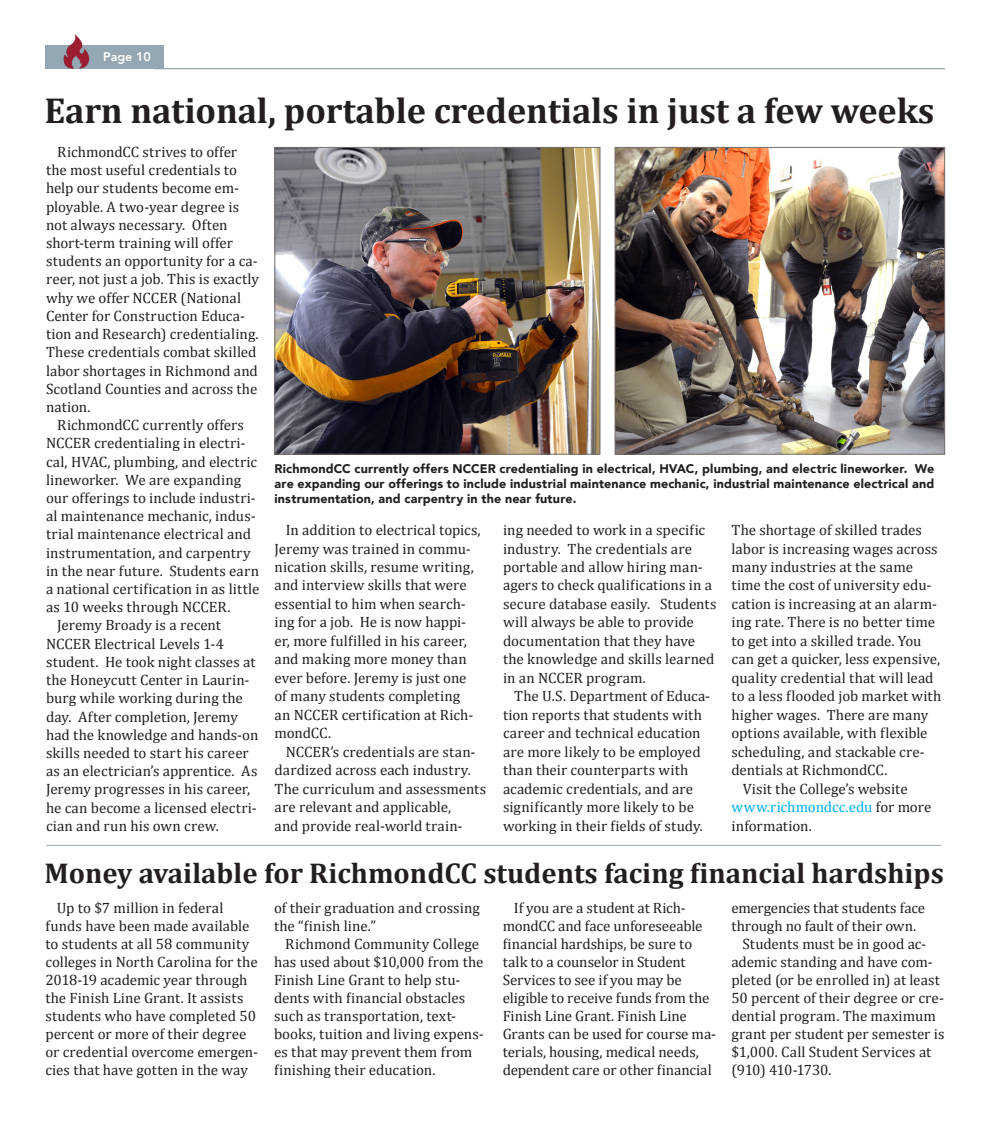
<style>
.page{position:relative;width:990px;height:1125px;background:#fff}
.page>*{position:absolute;margin:0;border:0;box-sizing:border-box;transform-origin:0 0}
.Headline_1{font:700 36.25px "Cambria";letter-spacing:-.005em;color:#231f20}
.Headline_1-2{font:700 28.75px "Cambria";color:#231f20}
.t1{font:15px/18.5px "Cambria";color:#231f20}
.Photo_Cutline{font:900 12.5px/15px "Avenir";letter-spacing:.015em;color:#231f20;text-align:justify}
.t2{font:800 12.5px "Avenir";color:#fff}
.s1{color:#00aeef}
</style>
<div class="page">
<div style="left:45px;top:46px;width:119px;height:23px;background:#94a7b2"></div>
<img style="left:56px;top:34px;width:39px;height:35px">
<hr style="left:155px;top:68px;width:790px;height:1px;background:#94a7b2">
<img style="left:277px;top:149px;width:321px;height:303px">
<div style="left:275px;top:147px;width:325px;height:307px;border:1px solid #79716f"></div>
<img style="left:617px;top:149px;width:326px;height:303px">
<div style="left:615px;top:147px;width:330px;height:307px;border:1px solid #79716f"></div>
<hr style="left:46px;top:845px;width:895px;height:1px;background:#95a8b2">
<p class="t2" style="left:103px;top:47px;width:49px">Page 10</p>
<p class="Headline_1" style="left:44px;top:85px;width:892px">Earn national, portable credentials in just a few weeks</p>
<p class="t1" style="left:46px;top:143px;width:215px;text-indent:11px">RichmondCC strives to offer the most useful credentials to help our students become em&shy;ployable. A two-year degree is not always necessary. Often short-term training will offer students an opportunity for a ca&shy;reer, not just a job. This is exactly why we offer NCCER (National<br>Center for Construction Educa&shy;tion and Research) credentialing.<br>These credentials combat skilled labor shortages in Richmond and<br>Scotland Counties and across the nation.</p>
<p class="t1" style="left:46px;top:416px;width:215px;text-indent:11px">RichmondCC currently offers<br>NCCER credentialing in electri&shy;cal, HVAC, plumbing, and electric lineworker. We are expanding our offerings to include industri&shy;al maintenance mechanic, indus&shy;trial maintenance electrical and instrumentation, and carpentry in the near future. Students earn a national certification in as little as 10 weeks through NCCER.</p>
<p class="t1" style="left:46px;top:616px;width:214px;text-indent:11px">Jeremy Broady is a recent<br>NCCER Electrical Levels 1-4 student. He took night classes at the Honeycutt Center in Laurin&shy;burg while working during the day. After completion, Jeremy had the knowledge and hands-on skills needed to start his career as an electrician’s apprentice. As<br>Jeremy progresses in his career, he can become a licensed electri&shy;cian and run his own crew.</p>
<p class="Photo_Cutline" style="left:275px;top:461px;width:661px">RichmondCC currently offers NCCER credentialing in electrical, HVAC, plumbing, and electric lineworker. We are expanding our offerings to include industrial maintenance mechanic, industrial maintenance electrical and instrumentation, and carpentry in the near future.</p>
<p class="t1" style="left:275px;top:521px;width:208px;text-indent:11px">In addition to electrical topics,<br>Jeremy was trained in commu&shy;nication skills, resume writing, and interview skills that were essential to him when search&shy;ing for a job. He is now happi&shy;er, more fulfilled in his career, and making more money than ever before. Jeremy is just one of many students completing<br>an NCCER certification at Rich&shy;mondCC.</p>
<p class="t1" style="left:275px;top:742px;width:213px;text-indent:11px">NCCER’s credentials are stan&shy;dardized across each industry.<br>The curriculum and assessments are relevant and applicable,<br>and provide real-world train-</p>
<p class="t1" style="left:503px;top:521px;width:215px">ing needed to work in a specific industry. The credentials are portable and allow hiring man&shy;agers to check qualifications in a secure database easily. Students will always be able to provide documentation that they have the knowledge and skills learned in an NCCER program.</p>
<p class="t1" style="left:503px;top:687px;width:209px;text-indent:11px">The U.S. Department of Educa&shy;tion reports that students with career and technical education are more likely to be employed than their counterparts with academic credentials, and are significantly more likely to be working in their fields of study.</p>
<p class="t1" style="left:732px;top:521px;width:211px">The shortage of skilled trades labor is increasing wages across many industries at the same time the cost of university edu&shy;cation is increasing at an alarm&shy;ing rate. There is no better time to get into a skilled trade. You can get a quicker, less expensive, quality credential that will lead to a less flooded job market with higher wages. There are many options available, with flexible scheduling, and stackable cre&shy;dentials at RichmondCC.</p>
<p class="t1" style="left:732px;top:779px;width:201px;text-indent:11px">Visit the College’s website <span class="s1">www.richmondcc.edu</span> for more information.</p>
<p class="Headline_1-2" style="left:44px;top:853px;width:901px">Money available for RichmondCC students facing financial hardships</p>
<p class="t1" style="left:45px;top:899px;width:214px;line-height:18px;text-indent:11px">Up to $7 million in federal funds have been made available to students at all 58 community colleges in North Carolina for the<br>2018-19 academic year through the Finish Line Grant. It assists students who have completed 50 percent or more of their degree or credential overcome emergen&shy;cies that have gotten in the way</p>
<p class="t1" style="left:274px;top:899px;width:207px;line-height:18px">of their graduation and crossing the “finish line.”</p>
<p class="t1" style="left:274px;top:935px;width:211px;line-height:18px;text-indent:11px">Richmond Community College has used about $10,000 from the<br>Finish Line Grant to help stu&shy;dents with financial obstacles such as transportation, text&shy;books, tuition and living expens&shy;es that may prevent them from finishing their education.</p>
<p class="t1" style="left:503px;top:899px;width:215px;line-height:18px;text-indent:11px">If you are a student at Rich&shy;mondCC and face unforeseeable financial hardships, be sure to talk to a counselor in Student<br>Services to see if you may be eligible to receive funds from the<br>Finish Line Grant. Finish Line<br>Grants can be used for course ma&shy;terials, housing, medical needs, dependent care or other financial</p>
<p class="t1" style="left:731px;top:899px;width:195px;line-height:18px">emergencies that students face through no fault of their own.</p>
<p class="t1" style="left:731px;top:935px;width:215px;line-height:18px;text-indent:11px">Students must be in good ac&shy;ademic standing and have com&shy;pleted (or be enrolled in) at least<br>50 percent of their degree or cre&shy;dential program. The maximum grant per student per semester is $1,000. Call Student Services at (910) 410-1730.</p>
</div>
